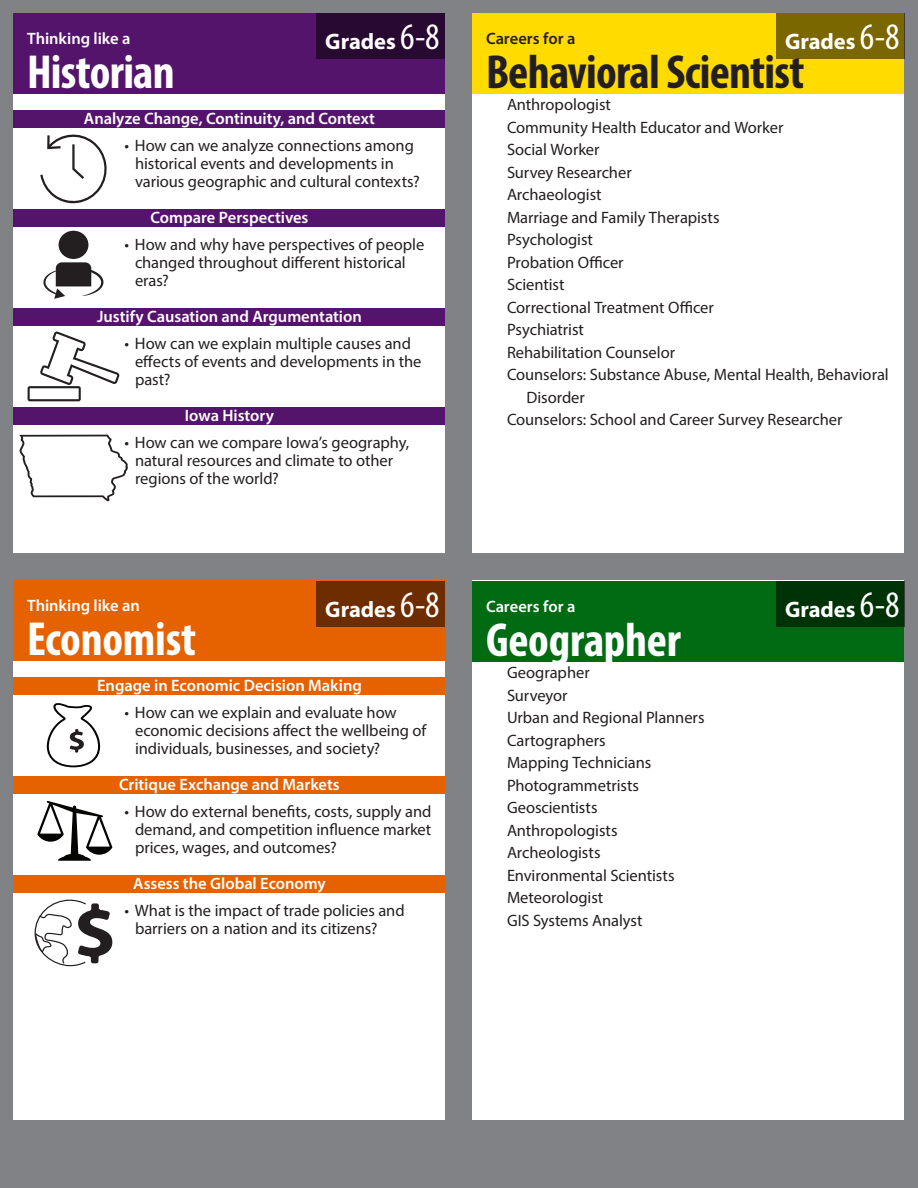
<style>
.page{position:relative;width:918px;height:1188px;background:#808285}
.page>*{position:absolute;margin:0;border:0;box-sizing:border-box;transform-origin:0 0}
.Heading1{font:700 condensed 48px "Myriad Pro";letter-spacing:-.005em;color:#fff}
.Heading1-2{font:700 condensed 48px "Myriad Pro";letter-spacing:-.015em;color:#231f20}
.t1{font:700 22.5px "Myriad Pro";letter-spacing:-.005em;color:#fff}
.t2{font:16.5px/18px "Myriad Pro";letter-spacing:-.005em;color:#231f20}
.Heading1-3{font:600 16.5px "Myriad Pro";letter-spacing:-.005em;color:#fff}
.Heading1-4{font:600 16.5px "Myriad Pro";color:#231f20}
.s1{font-weight:400;font-stretch:condensed;font-size:37.5px}
</style>
<div class="page">
<div style="left:14px;top:14px;width:432px;height:540px;background:#fff"></div>
<div style="left:472px;top:14px;width:432px;height:540px;background:#fff"></div>
<div style="left:14px;top:580px;width:432px;height:540px;background:#fff"></div>
<div style="left:472px;top:580px;width:432px;height:540px;background:#fff"></div>
<div style="left:14px;top:14px;width:432px;height:80px;background:#54146b"></div>
<div style="left:13px;top:580px;width:433px;height:81px;background:#e66100"></div>
<div style="left:317px;top:581px;width:128px;height:45px;background:#6e2d00"></div>
<div style="left:317px;top:14px;width:128px;height:45px;background:#280932"></div>
<div style="left:14px;top:110px;width:432px;height:17px;background:#54146b"></div>
<div style="left:14px;top:407px;width:432px;height:17px;background:#54146b"></div>
<div style="left:14px;top:309px;width:432px;height:17px;background:#54146b"></div>
<div style="left:14px;top:209px;width:432px;height:17px;background:#54146b"></div>
<div style="left:14px;top:677px;width:432px;height:17px;background:#e66100"></div>
<div style="left:14px;top:876px;width:432px;height:17px;background:#e66100"></div>
<div style="left:14px;top:776px;width:432px;height:17px;background:#e66100"></div>
<svg style="left:34px;top:900px;width:78px;height:66px"></svg>
<svg style="left:47px;top:703px;width:53px;height:64px"></svg>
<svg style="left:37px;top:801px;width:75px;height:60px"></svg>
<svg style="left:19px;top:435px;width:109px;height:66px"></svg>
<div style="left:59px;top:231px;width:29px;height:28px;background:#231f20;border-radius:50%"></div>
<svg style="left:43px;top:262px;width:61px;height:37px"></svg>
<svg style="left:28px;top:331px;width:92px;height:70px"></svg>
<svg style="left:40px;top:134px;width:67px;height:69px"></svg>
<div style="left:472px;top:14px;width:432px;height:80px;background:#ffdb00"></div>
<div style="left:776px;top:14px;width:128px;height:45px;background:#7b6700"></div>
<div style="left:472px;top:581px;width:432px;height:81px;background:#006b12"></div>
<div style="left:776px;top:581px;width:128px;height:45px;background:#003208"></div>
<p class="Heading1-3" style="left:27px;top:28px;width:105px">Thinking like a</p>
<p class="t1" style="left:325px;top:27px;width:116px">Grades <span class="s1">6-8</span></p>
<p class="Heading1" style="left:27px;top:42px;width:149px">Historian</p>
<p class="Heading1-3" style="left:84px;top:108px;width:293px">Analyze Change, Continuity, and Context</p>
<p class="t2" style="left:135px;top:136px;width:286px;text-indent:-10px">• How can we analyze connections among historical events and developments in various geographic and cultural contexts?</p>
<p class="Heading1-3" style="left:150px;top:207px;width:160px">Compare Perspectives</p>
<p class="t2" style="left:135px;top:235px;width:291px;text-indent:-10px">• How and why have perspectives of people changed throughout different historical eras?</p>
<p class="Heading1-3" style="left:97px;top:306px;width:266px">Justify Causation and Argumentation</p>
<p class="t2" style="left:135px;top:334px;width:288px;text-indent:-10px">• How can we explain multiple causes and effects of events and developments in the past?</p>
<p class="Heading1-3" style="left:185px;top:405px;width:91px">Iowa History</p>
<p class="t2" style="left:135px;top:433px;width:276px;text-indent:-10px">• How can we compare Iowa’s geography, natural resources and climate to other regions of the world?</p>
<p class="t1" style="left:325px;top:595px;width:116px">Grades <span class="s1">6-8</span></p>
<p class="Heading1-3" style="left:27px;top:595px;width:114px">Thinking like an</p>
<p class="Heading1" style="left:27px;top:609px;width:171px">Economist</p>
<p class="Heading1-3" style="left:97px;top:675px;width:266px">Engage in Economic Decision Making</p>
<p class="t2" style="left:135px;top:703px;width:293px;text-indent:-10px">• How can we explain and evaluate how economic decisions affect the wellbeing of individuals, businesses, and society?</p>
<p class="Heading1-3" style="left:119px;top:774px;width:222px">Critique Exchange and Markets</p>
<p class="t2" style="left:135px;top:802px;width:298px;text-align:justify;text-indent:-10px">• How do external benefits, costs, supply and demand, and competition influence market prices, wages, and outcomes?</p>
<p class="Heading1-3" style="left:133px;top:873px;width:194px">Assess the Global Economy</p>
<p class="t2" style="left:135px;top:901px;width:271px;text-indent:-10px">• What is the impact of trade policies and barriers on a nation and its citizens?</p>
<p class="Heading1-4" style="left:486px;top:28px;width:91px">Careers for a</p>
<p class="t1" style="left:785px;top:27px;width:116px">Grades <span class="s1">6-8</span></p>
<p class="Heading1-2" style="left:486px;top:42px;width:320px">Behavioral Scientist</p>
<p class="t2" style="left:507px;top:96px;width:106px">Anthropologist</p>
<p class="t2" style="left:507px;top:118px;width:278px">Community Health Educator and Worker</p>
<p class="t2" style="left:507px;top:141px;width:94px">Social Worker</p>
<p class="t2" style="left:507px;top:163px;width:126px">Survey Researcher</p>
<p class="t2" style="left:507px;top:186px;width:96px">Archaeologist</p>
<p class="t2" style="left:507px;top:208px;width:214px">Marriage and Family Therapists</p>
<p class="t2" style="left:507px;top:231px;width:88px">Psychologist</p>
<p class="t2" style="left:507px;top:253px;width:118px">Probation Officer</p>
<p class="t2" style="left:507px;top:276px;width:59px">Scientist</p>
<p class="t2" style="left:507px;top:298px;width:208px">Correctional Treatment Officer</p>
<p class="t2" style="left:507px;top:321px;width:79px">Psychiatrist</p>
<p class="t2" style="left:507px;top:343px;width:170px">Rehabilitation Counselor</p>
<p class="t2" style="left:526px;top:363px;width:364px;line-height:22.5px;text-indent:-20px">Counselors: Substance Abuse, Mental Health, Behavioral<br>Disorder</p>
<p class="t2" style="left:507px;top:411px;width:337px">Counselors: School and Career Survey Researcher</p>
<p class="Heading1-3" style="left:486px;top:596px;width:91px">Careers for a</p>
<p class="t1" style="left:785px;top:595px;width:116px">Grades <span class="s1">6-8</span></p>
<p class="Heading1" style="left:486px;top:610px;width:196px">Geographer</p>
<p class="t2" style="left:507px;top:663px;width:84px">Geographer</p>
<p class="t2" style="left:507px;top:686px;width:62px">Surveyor</p>
<p class="t2" style="left:507px;top:708px;width:199px">Urban and Regional Planners</p>
<p class="t2" style="left:507px;top:731px;width:100px">Cartographers</p>
<p class="t2" style="left:507px;top:753px;width:146px">Mapping Technicians</p>
<p class="t2" style="left:507px;top:776px;width:134px">Photogrammetrists</p>
<p class="t2" style="left:507px;top:798px;width:92px">Geoscientists</p>
<p class="t2" style="left:507px;top:821px;width:112px">Anthropologists</p>
<p class="t2" style="left:507px;top:843px;width:95px">Archeologists</p>
<p class="t2" style="left:507px;top:866px;width:169px">Environmental Scientists</p>
<p class="t2" style="left:507px;top:888px;width:98px">Meteorologist</p>
<p class="t2" style="left:507px;top:911px;width:137px">GIS Systems Analyst</p>
</div>
